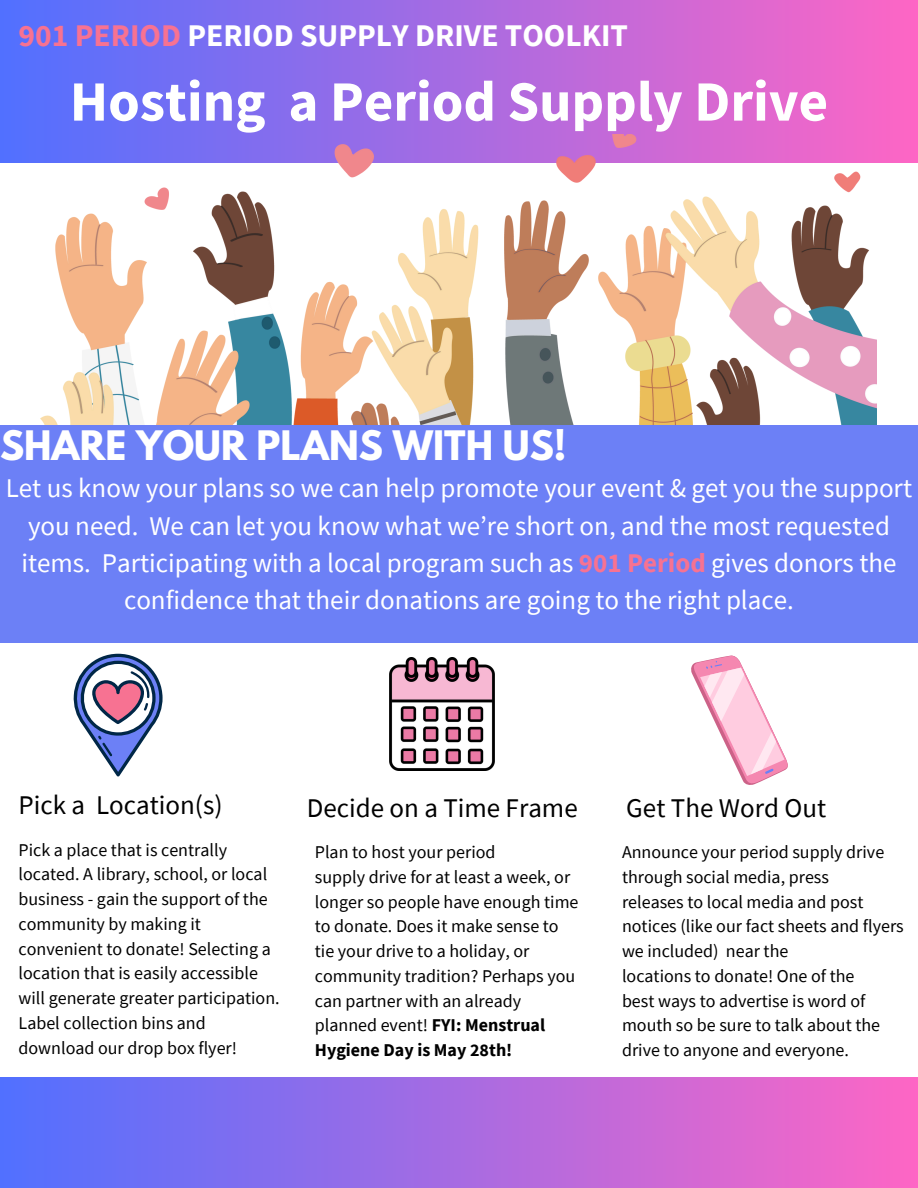
<style>
.page{position:relative;width:918px;height:1188px;background:#fff}
.page>*{position:absolute;margin:0;border:0;box-sizing:border-box;transform-origin:0 0}
.t1{font:700 57px "Source Sans Pro";color:#fff}
.t2{font:700 36px "League Spartan";color:#fff}
.t3{font:700 31.5px "Source Sans Pro";color:#fff}
.t4{font:27px/37.2px "Source Sans Pro";color:#fff;text-align:center}
.t5{font:27px "Source Sans Pro";color:#000}
.t6{font:18px/24.8px "Source Sans Pro";color:#000}
.t7{font:700 18px "Source Sans Pro";color:#000}
.s1{color:#f77292}
.s2{font-weight:700;color:#f77292}
.s3{font-weight:700}
</style>
<div class="page">
<div style="left:0;top:0;width:918px;height:162px;background:linear-gradient(to right,#5170ff,#fe66c5)"></div>
<div style="left:0;top:1077px;width:918px;height:111px;background:linear-gradient(to right,#5170ff,#fe66c5)"></div>
<img style="left:41px;top:134px;width:836px;height:291px">
<div style="left:0;top:425px;width:918px;height:218px;background:#6c80f6"></div>
<svg style="left:73px;top:653px;width:89px;height:123px"></svg>
<img style="left:389px;top:657px;width:106px;height:114px">
<svg style="left:691px;top:655px;width:97px;height:130px"></svg>
<h3 class="t3" style="left:19px;top:15px;width:611px"><span class="s1">901 PERIOD</span> PERIOD SUPPLY DRIVE TOOLKIT</h3>
<h1 class="t1" style="left:70px;top:65px;width:760px">Hosting a Period Supply Drive</h1>
<p class="t2" style="left:0;top:428px;width:568px">SHARE YOUR PLANS WITH US!</p>
<h2 class="t4" style="left:6px;top:469px;width:908px">Let us know your plans so we can help promote your event &amp; get you the support you need. We can let you know what we’re short on, and the most requested items. Participating with a local program such as <span class="s2">901 Period</span> gives donors the confidence that their donations are going to the right place.</h2>
<h4 class="t5" style="left:19px;top:788px;width:205px">Pick a Location(s)</h4>
<p class="t5" style="left:307px;top:791px;width:272px">Decide on a Time Frame</p>
<p class="t5" style="left:626px;top:791px;width:201px">Get The Word Out</p>
<h4 class="t6" style="left:19px;top:837px;width:210px">Pick a place that is centrally</h4>
<h4 class="t6" style="left:19px;top:862px;width:251px">located. A library, school, or local business - gain the support of the</h4>
<p class="t6" style="left:19px;top:911px;width:184px">community by making it</p>
<h4 class="t6" style="left:19px;top:936px;width:254px">convenient to donate! Selecting a</h4>
<p class="t6" style="left:19px;top:961px;width:241px">location that is easily accessible</p>
<p class="t6" style="left:19px;top:985px;width:263px">will generate greater participation.</p>
<p class="t6" style="left:19px;top:1010px;width:189px">Label collection bins and</p>
<p class="t6" style="left:19px;top:1035px;width:220px">download our drop box flyer!</p>
<p class="t6" style="left:315px;top:839px;width:182px">Plan to host your period</p>
<p class="t6" style="left:315px;top:864px;width:257px">supply drive for at least a week, or</p>
<p class="t6" style="left:315px;top:889px;width:265px">longer so people have enough time</p>
<p class="t6" style="left:315px;top:914px;width:245px">to donate. Does it make sense to</p>
<p class="t6" style="left:315px;top:938px;width:216px">tie your drive to a holiday, or</p>
<p class="t6" style="left:315px;top:963px;width:262px">community tradition? Perhaps you</p>
<p class="t6" style="left:315px;top:988px;width:208px">can partner with an already</p>
<p class="t6" style="left:315px;top:1013px;width:232px">planned event! <span class="s3">FYI: Menstrual</span></p>
<p class="t7" style="left:315px;top:1038px;width:199px">Hygiene Day is May 28th!</p>
<p class="t6" style="left:622px;top:839px;width:264px">Announce your period supply drive</p>
<p class="t6" style="left:622px;top:864px;width:209px">through social media, press</p>
<p class="t6" style="left:622px;top:889px;width:283px">releases to local media and post notices (like our fact sheets and flyers we included) near the</p>
<p class="t6" style="left:622px;top:963px;width:234px">locations to donate! One of the</p>
<p class="t6" style="left:622px;top:988px;width:245px">best ways to advertise is word of</p>
<p class="t6" style="left:622px;top:1013px;width:260px">mouth so be sure to talk about the</p>
<p class="t6" style="left:622px;top:1037px;width:228px">drive to anyone and everyone.</p>
</div>
